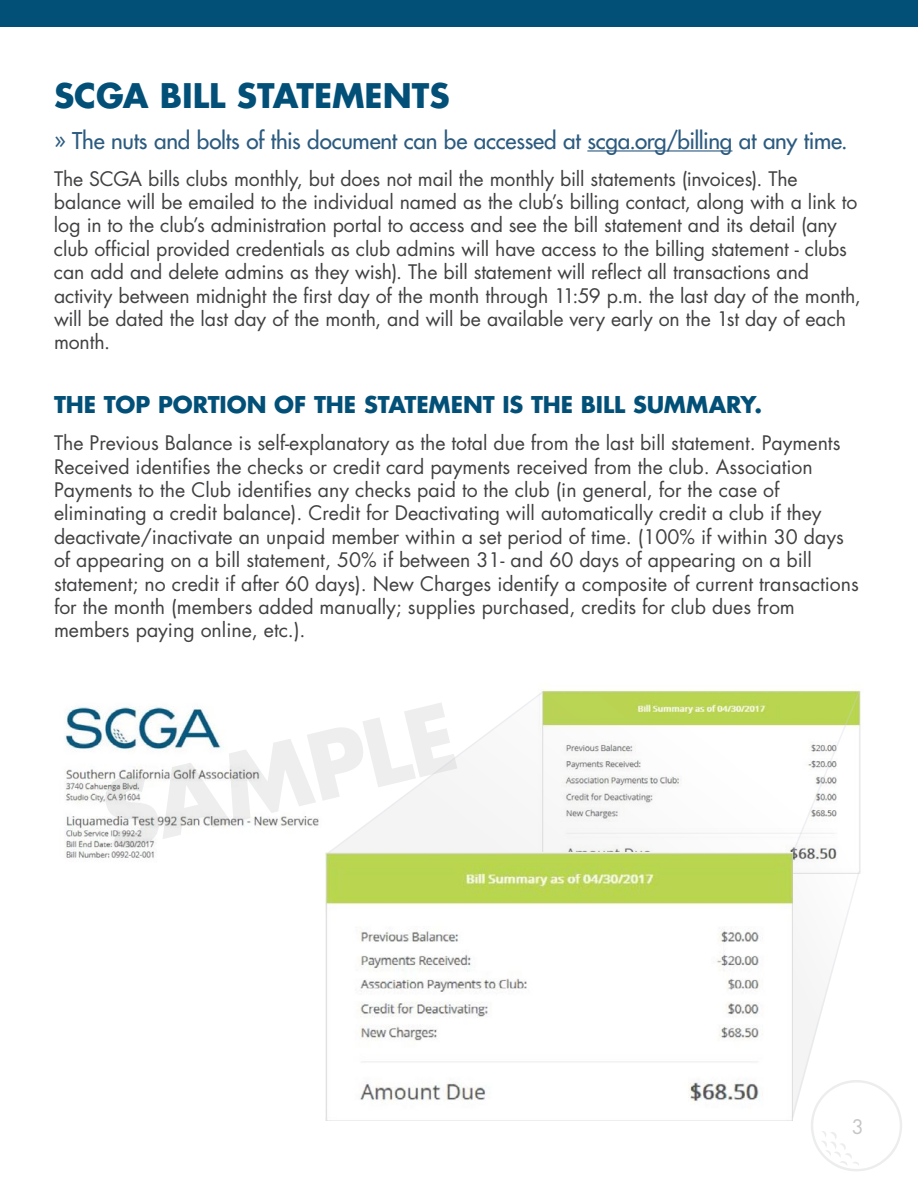
<style>
.page{position:relative;width:918px;height:1188px;background:#fff}
.page>*{position:absolute;margin:0;border:0;box-sizing:border-box;transform-origin:0 0}
.t1{font:700 33px "Futura Std";color:#025078}
.t2{font:500 22.5px "Futura Std";letter-spacing:-.01em;color:#2c5b80}
.t3{font:700 22.5px "Futura Std";letter-spacing:-.01em;color:#025078}
.t4{font:19.5px/23.4px "Futura Std";color:#414042}
.t5{font:19.5px "Futura Std";color:#c7c6c6}
</style>
<div class="page">
<div style="left:0;top:0;width:918px;height:27px;background:#025078"></div>
<hr style="left:587px;top:150px;width:145px;height:2px;background:#2c5b80">
<img style="left:65px;top:683px;width:725px;height:175px">
<img style="left:325px;top:853px;width:465px;height:267px">
<svg style="left:545px;top:692px;width:245px;height:161px"></svg>
<svg style="left:326px;top:690px;width:219px;height:165px"></svg>
<svg style="left:790px;top:690px;width:112px;height:481px"></svg>
<h1 class="t1" style="left:54px;top:74px;width:397px">SCGA BILL STATEMENTS</h1>
<p class="t2" style="left:54px;top:126px;width:795px">» The nuts and bolts of this document can be accessed at scga.org/billing at any time.</p>
<p class="t4" style="left:54px;top:167px;width:808px">The SCGA bills clubs monthly, but does not mail the monthly bill statements (invoices). The balance will be emailed to the individual named as the club’s billing contact, along with a link to log in to the club’s administration portal to access and see the bill statement and its detail (any club official provided credentials as club admins will have access to the billing statement - clubs can add and delete admins as they wish). The bill statement will reflect all transactions and activity between midnight the first day of the month through 11:59 p.m. the last day of the month, will be dated the last day of the month, and will be available very early on the 1st day of each month.</p>
<p class="t3" style="left:54px;top:390px;width:710px">THE TOP PORTION OF THE STATEMENT IS THE BILL SUMMARY.</p>
<p class="t4" style="left:54px;top:432px;width:806px">The Previous Balance is self-explanatory as the total due from the last bill statement. Payments Received identifies the checks or credit card payments received from the club. Association Payments to the Club identifies any checks paid to the club (in general, for the case of eliminating a credit balance). Credit for Deactivating will automatically credit a club if they deactivate/inactivate an unpaid member within a set period of time. (100% if within 30 days of appearing on a bill statement, 50% if between 31- and 60 days of appearing on a bill statement; no credit if after 60 days). New Charges identify a composite of current transactions for the month (members added manually; supplies purchased, credits for club dues from members paying online, etc.).</p>
<p class="t5" style="left:852px;top:1114px;width:14px">3</p>
</div>
